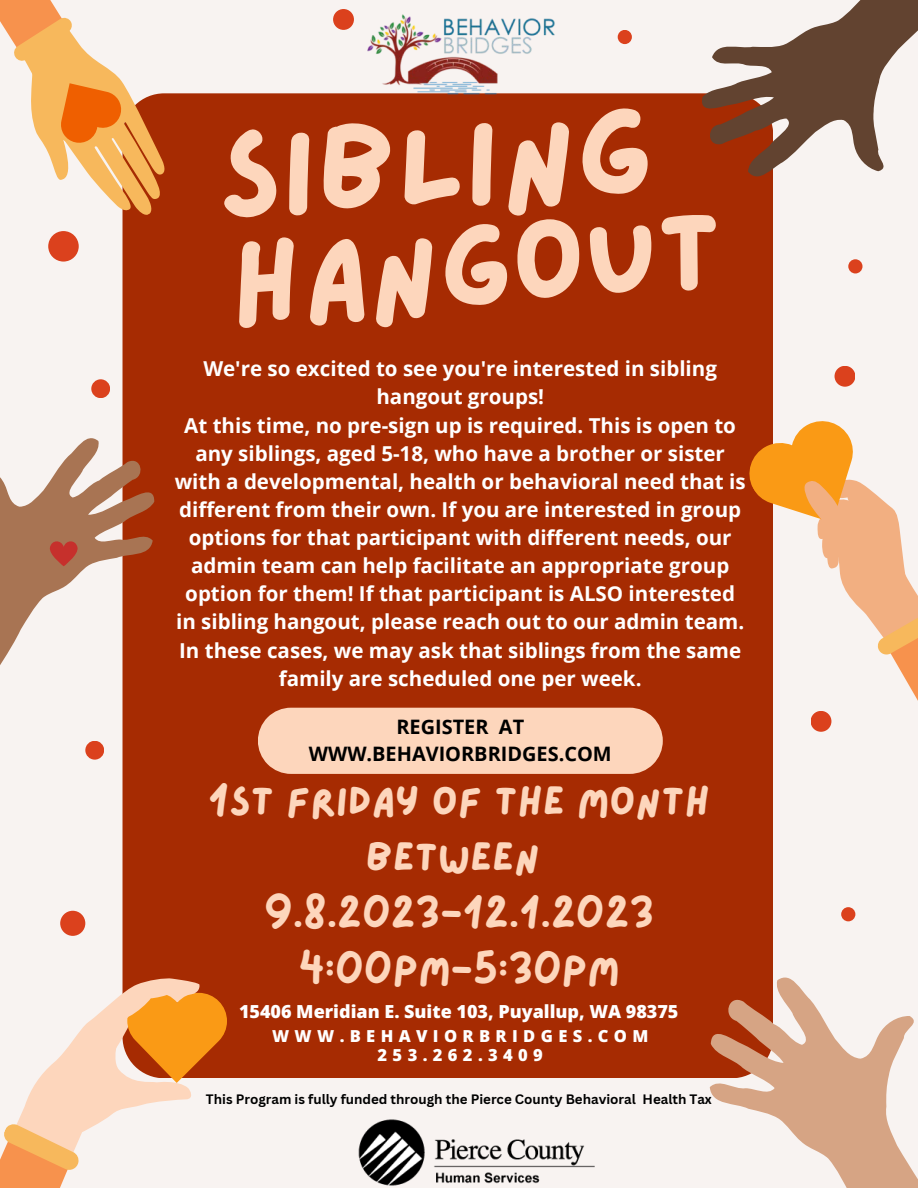
<style>
.page{position:relative;width:918px;height:1188px;background:#f8f3f1}
.page>*{position:absolute;margin:0;border:0;box-sizing:border-box;transform-origin:0 0}
.t1{font:120.15px "Lazydog";color:#fdd6bc}
.t2{font:113.7px "Lazydog";color:#fdd6bc}
.t3{font:40.5px/56.2px "Lazydog";color:#fdd6bc;text-align:center}
.t4{font:700 20.55px/28.2px "Open Sans";color:#fff;text-align:center}
.t5{font:700 19.95px/27px "Open Sans";color:#000;text-align:center}
.t6{font:800 18px "Open Sans";color:#fff}
.t7{font:800 16.5px "Open Sans";letter-spacing:.325em;color:#fff}
.t8{font:700 13.35px "Canva Sans";color:#000}
</style>
<div class="page">
<div style="left:123px;top:93px;width:650px;height:985px;background:#a62b02"></div>
<svg style="left:0;top:389px;width:189px;height:410px"></svg>
<div style="left:60px;top:911px;width:25px;height:25px;background:#db411d;border-radius:50%"></div>
<div style="left:91px;top:379px;width:19px;height:19px;background:#db411d;border-radius:50%"></div>
<div style="left:48px;top:231px;width:31px;height:31px;background:#db411d;border-radius:50%"></div>
<div style="left:333px;top:9px;width:21px;height:21px;background:#db411d;border-radius:50%"></div>
<div style="left:618px;top:30px;width:14px;height:14px;background:#db411d;border-radius:50%"></div>
<div style="left:848px;top:259px;width:15px;height:14px;background:#db411d;border-radius:50%"></div>
<div style="left:835px;top:366px;width:20px;height:21px;background:#db411d;border-radius:50%"></div>
<div style="left:841px;top:907px;width:14px;height:14px;background:#db411d;border-radius:50%"></div>
<svg style="left:674px;top:928px;width:244px;height:260px"></svg>
<svg style="left:738px;top:407px;width:180px;height:356px"></svg>
<svg style="left:54px;top:93px;width:135px;height:141px;fill:#a62b02"></svg>
<svg style="left:0;top:0;width:138px;height:187px"></svg>
<svg style="left:18px;top:939px;width:219px;height:192px"></svg>
<svg style="left:0;top:1121px;width:84px;height:67px;background:#f8b881"></svg>
<svg style="left:662px;top:0;width:256px;height:245px"></svg>
<svg style="left:49px;top:539px;width:30px;height:27px"></svg>
<div style="left:85px;top:741px;width:19px;height:19px;background:#db411d;border-radius:50%"></div>
<img style="left:363px;top:14px;width:195px;height:84px">
<img style="left:358px;top:1119px;width:237px;height:67px">
<div style="left:258px;top:708px;width:405px;height:66px;background:#fdd6bc"></div>
<p class="t1" style="left:214px;top:118px;width:438px;rotate:-3deg">SIBLING</p>
<p class="t2" style="left:227px;top:230px;width:495px;rotate:-4deg">HANGOUT</p>
<p class="t4" style="left:203px;top:354px;width:515px">We're so excited to see you're interested in sibling hangout groups!</p>
<p class="t4" style="left:175px;top:410px;width:573px">At this time, no pre-sign up is required. This is open to any siblings, aged 5-18, who have a brother or sister with a developmental, health or behavioral need that is different from their own. If you are interested in group options for that participant with different needs, our admin team can help facilitate an appropriate group option for them! If that participant is ALSO interested in sibling hangout, please reach out to our admin team.<br>In these cases, we may ask that siblings from the same family are scheduled one per week.</p>
<p class="t5" style="left:309px;top:712px;width:304px">REGISTER AT<br>WWW.BEHAVIORBRIDGES.COM</p>
<p class="t3" style="left:208px;top:774px;width:503px">1ST FRIDAY OF THE MONTH<br>BETWEEN</p>
<p class="t3" style="left:264px;top:887px;width:391px">9.8.2023-12.1.2023</p>
<p class="t3" style="left:298px;top:943px;width:323px">4:00PM-5:30PM</p>
<p class="t6" style="left:239px;top:999px;width:441px">15406 Meridian E. Suite 103, Puyallup, WA 98375</p>
<p class="t7" style="left:272px;top:1024px;width:378px">WWW.BEHAVIORBRIDGES.COM</p>
<p class="t7" style="left:378px;top:1043px;width:167px">253.262.3409</p>
<p class="t8" style="left:206px;top:1090px;width:507px">This Program is fully funded through the Pierce County Behavioral Health Tax</p>
</div>
